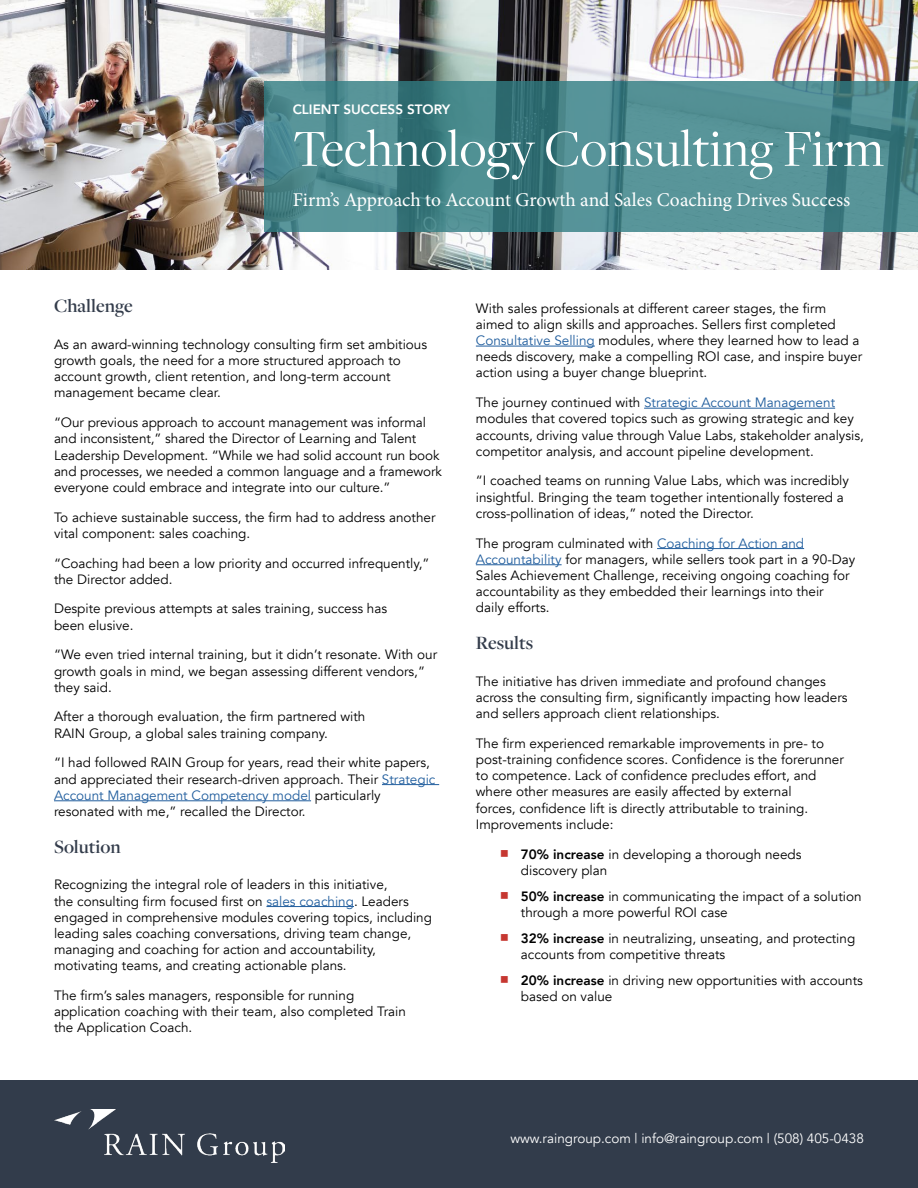
<style>
.page{position:relative;width:918px;height:1188px;background:#fff}
.page>*{position:absolute;margin:0;border:0;box-sizing:border-box;transform-origin:0 0}
.t1{font:54px "Freight Disp Pro";color:#fff}
.t2{font:19.5px "Minion Pro";color:#fff}
.t3{font:600 19.5px "Freight Disp Pro";color:#333c4b}
.t4{font:13.5px/16.2px "Avenir";color:#000}
.t5{font:13.5px "Avenir";color:#fff}
.t6{font:800 13.5px "Avenir";color:#fff}
.s1{color:#215e9e}
.s2{font-weight:800}
</style>
<div class="page">
<img style="left:0;top:0;width:918px;height:270px">
<svg style="left:265px;top:81px;width:653px;height:150px;background:#4b888d"></svg>
<div style="left:0;top:1080px;width:918px;height:108px;background:#323c4b"></div>
<img style="left:54px;top:1109px;width:230px;height:54px">
<hr style="left:382px;top:784px;width:57px;height:1px;background:#215e9e">
<hr style="left:54px;top:800px;width:257px;height:1px;background:#215e9e">
<hr style="left:266px;top:906px;width:88px;height:1px;background:#215e9e">
<hr style="left:476px;top:346px;width:119px;height:1px;background:#215e9e">
<hr style="left:644px;top:408px;width:191px;height:1px;background:#215e9e">
<hr style="left:657px;top:548px;width:147px;height:1px;background:#215e9e">
<hr style="left:476px;top:564px;width:86px;height:1px;background:#215e9e">
<p class="t6" style="left:293px;top:99px;width:159px">CLIENT SUCCESS STORY</p>
<h1 class="t1" style="left:293px;top:113px;width:593px">Technology Consulting Firm</h1>
<h2 class="t2" style="left:293px;top:187px;width:559px">Firm’s Approach to Account Growth and Sales Coaching Drives Success</h2>
<h2 class="t3" style="left:54px;top:293px;width:80px">Challenge</h2>
<p class="t4" style="left:54px;top:336px;width:375px">As an award-winning technology consulting firm set ambitious growth goals, the need for a more structured approach to account growth, client retention, and long-term account management became clear.</p>
<p class="t4" style="left:54px;top:415px;width:390px">“Our previous approach to account management was informal and inconsistent,” shared the Director of Learning and Talent Leadership Development. “While we had solid account run book and processes, we needed a common language and a framework everyone could embrace and integrate into our culture.”</p>
<p class="t4" style="left:54px;top:509px;width:383px">To achieve sustainable success, the firm had to address another vital component: sales coaching.</p>
<p class="t4" style="left:54px;top:555px;width:377px">“Coaching had been a low priority and occurred infrequently,” the Director added.</p>
<p class="t4" style="left:54px;top:601px;width:335px">Despite previous attempts at sales training, success has been elusive.</p>
<p class="t4" style="left:54px;top:647px;width:385px">“We even tried internal training, but it didn’t resonate. With our growth goals in mind, we began assessing different vendors,” they said.</p>
<p class="t4" style="left:54px;top:709px;width:313px">After a thorough evaluation, the firm partnered with<br>RAIN Group, a global sales training company.</p>
<p class="t4" style="left:54px;top:755px;width:383px">“I had followed RAIN Group for years, read their white papers, and appreciated their research-driven approach. Their <span class="s1">Strategic Account Management Competency model</span> particularly resonated with me,” recalled the Director.</p>
<h2 class="t3" style="left:54px;top:834px;width:69px">Solution</h2>
<p class="t4" style="left:54px;top:877px;width:380px">Recognizing the integral role of leaders in this initiative,<br>the consulting firm focused first on <span class="s1">sales coaching</span>. Leaders engaged in comprehensive modules covering topics, including leading sales coaching conversations, driving team change, managing and coaching for action and accountability, motivating teams, and creating actionable plans.</p>
<p class="t4" style="left:54px;top:988px;width:353px">The firm’s sales managers, responsible for running application coaching with their team, also completed Train the Application Coach.</p>
<p class="t4" style="left:476px;top:300px;width:388px">With sales professionals at different career stages, the firm aimed to align skills and approaches. Sellers first completed <span class="s1">Consultative Selling</span> modules, where they learned how to lead a needs discovery, make a compelling ROI case, and inspire buyer action using a buyer change blueprint.</p>
<p class="t4" style="left:476px;top:395px;width:390px">The journey continued with <span class="s1">Strategic Account Management </span>modules that covered topics such as growing strategic and key accounts, driving value through Value Labs, stakeholder analysis, competitor analysis, and account pipeline development.</p>
<p class="t4" style="left:476px;top:473px;width:375px">“I coached teams on running Value Labs, which was incredibly insightful. Bringing the team together intentionally fostered a cross-pollination of ideas,” noted the Director.</p>
<p class="t4" style="left:476px;top:535px;width:381px">The program culminated with <span class="s1">Coaching for Action and Accountability</span> for managers, while sellers took part in a 90-Day Sales Achievement Challenge, receiving ongoing coaching for accountability as they embedded their learnings into their daily efforts.</p>
<h2 class="t3" style="left:476px;top:630px;width:59px">Results</h2>
<p class="t4" style="left:476px;top:673px;width:373px">The initiative has driven immediate and profound changes across the consulting firm, significantly impacting how leaders and sellers approach client relationships.</p>
<p class="t4" style="left:476px;top:735px;width:370px">The firm experienced remarkable improvements in pre- to post-training confidence scores. Confidence is the forerunner to competence. Lack of confidence precludes effort, and where other measures are easily affected by external<br>forces, confidence lift is directly attributable to training.<br>Improvements include:</p>
<p class="t4" style="left:521px;top:846px;width:282px"><span class="s2">70% increase</span> in developing a thorough needs discovery plan</p>
<p class="t4" style="left:521px;top:888px;width:342px"><span class="s2">50% increase</span> in communicating the impact of a solution through a more powerful ROI case</p>
<p class="t4" style="left:521px;top:930px;width:336px"><span class="s2">32% increase</span> in neutralizing, unseating, and protecting accounts from competitive threats</p>
<p class="t4" style="left:521px;top:972px;width:344px"><span class="s2">20% increase</span> in driving new opportunities with accounts based on value</p>
<p class="t5" style="left:510px;top:1130px;width:355px">www.raingroup.com | info@raingroup.com | (508) 405-0438</p>
</div>
